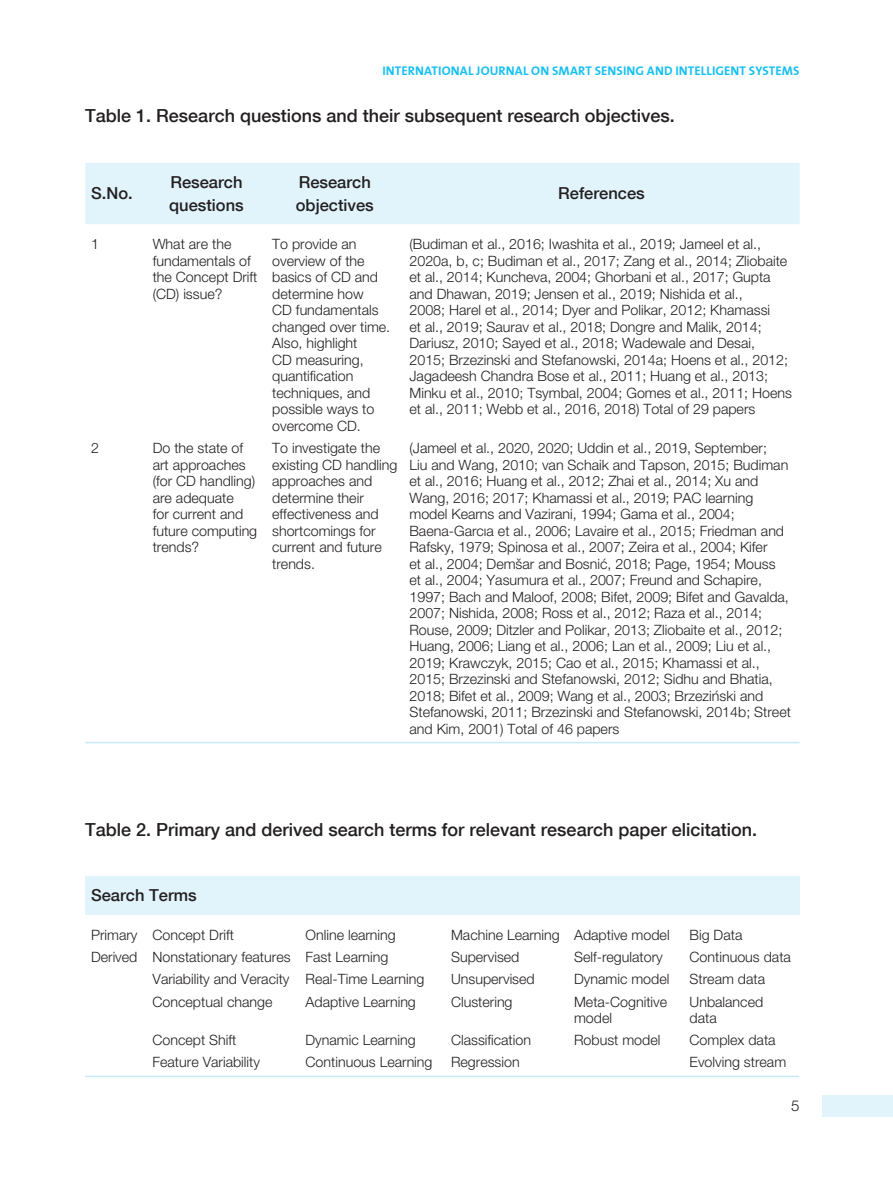
<style>
.page{position:relative;width:893px;height:1178px;background:#fff}
.page>*{position:absolute;margin:0;border:0;box-sizing:border-box;transform-origin:0 0}
.pTableCaption{font:500 18px "Helvetica Neue LT Com";color:#231f20}
.pTableColumnHead{font:500 16.5px/22.5px "Helvetica Neue LT Com";color:#231f20}
.t1{font:300 15px "Helvetica Neue LT Pro";color:#231f20}
.pTableBody{font:300 14.25px/16.5px "Helvetica Neue LT Std";color:#231f20}
.t2{font:700 12.75px "The Mix Plain";letter-spacing:.005em;color:#15c0f2}
</style>
<div class="page">
<div style="left:823px;top:1095px;width:70px;height:21px;background:#e1f4fc"></div>
<div style="left:85px;top:163px;width:715px;height:61px;background:#e1f4fc"></div>
<hr style="left:85px;top:742px;width:62px;height:1px;background:#c6eafa">
<hr style="left:147px;top:742px;width:119px;height:1px;background:#c6eafa">
<hr style="left:266px;top:742px;width:137px;height:1px;background:#c6eafa">
<hr style="left:403px;top:742px;width:397px;height:1px;background:#c6eafa">
<div style="left:85px;top:876px;width:714px;height:39px;background:#e1f4fc"></div>
<hr style="left:85px;top:1075px;width:62px;height:2px;background:#c6eafa">
<hr style="left:147px;top:1075px;width:153px;height:2px;background:#c6eafa">
<hr style="left:300px;top:1075px;width:145px;height:2px;background:#c6eafa">
<hr style="left:445px;top:1075px;width:123px;height:2px;background:#c6eafa">
<hr style="left:568px;top:1075px;width:116px;height:2px;background:#c6eafa">
<hr style="left:684px;top:1075px;width:115px;height:2px;background:#c6eafa">
<p class="t2" style="left:382px;top:60px;width:419px">INTERNATIONAL JOURNAL ON SMART SENSING AND INTELLIGENT SYSTEMS</p>
<p class="pTableCaption" style="left:85px;top:105px;width:591px">Table 1. Research questions and their subsequent research objectives.</p>
<p class="pTableColumnHead" style="left:91px;top:182px;width:43px">S.No.</p>
<p class="pTableColumnHead" style="left:169px;top:171px;width:76px">Research questions</p>
<p class="pTableColumnHead" style="left:296px;top:171px;width:79px">Research objectives</p>
<p class="pTableColumnHead" style="left:558px;top:182px;width:88px">References</p>
<p class="pTableBody" style="left:91px;top:236px;width:9px">1</p>
<p class="pTableBody" style="left:153px;top:236px;width:106px">What are the fundamentals of the Concept Drift (CD) issue?</p>
<p class="pTableBody" style="left:272px;top:236px;width:120px">To provide an overview of the basics of CD and determine how<br>CD fundamentals changed over time.<br>Also, highlight<br>CD measuring, quantification techniques, and possible ways to overcome CD.</p>
<p class="pTableBody" style="left:409px;top:236px;width:384px">(Budiman et al., 2016; Iwashita et al., 2019; Jameel et al., 2020a, b, c; Budiman et al., 2017; Zang et al., 2014; Zliobaite et al., 2014; Kuncheva, 2004; Ghorbani et al., 2017; Gupta and Dhawan, 2019; Jensen et al., 2019; Nishida et al.,<br>2008; Harel et al., 2014; Dyer and Polikar, 2012; Khamassi<br>et al., 2019; Saurav et al., 2018; Dongre and Malik, 2014; Dariusz, 2010; Sayed et al., 2018; Wadewale and Desai, 2015; Brzezinski and Stefanowski, 2014a; Hoens et al., 2012; Jagadeesh Chandra Bose et al., 2011; Huang et al., 2013; Minku et al., 2010; Tsymbal, 2004; Gomes et al., 2011; Hoens et al., 2011; Webb et al., 2016, 2018) Total of 29 papers</p>
<p class="pTableBody" style="left:91px;top:439px;width:9px">2</p>
<p class="pTableBody" style="left:153px;top:439px;width:106px">Do the state of art approaches (for CD handling) are adequate<br>for current and future computing trends?</p>
<p class="pTableBody" style="left:272px;top:439px;width:127px">To investigate the existing CD handling approaches and determine their effectiveness and shortcomings for current and future trends.</p>
<p class="pTableBody" style="left:409px;top:439px;width:383px">(Jameel et al., 2020, 2020; Uddin et al., 2019, September;<br>Liu and Wang, 2010; van Schaik and Tapson, 2015; Budiman et al., 2016; Huang et al., 2012; Zhai et al., 2014; Xu and Wang, 2016; 2017; Khamassi et al., 2019; PAC learning model Kearns and Vazirani, 1994; Gama et al., 2004; Baena-Garcıa et al., 2006; Lavaire et al., 2015; Friedman and Rafsky, 1979; Spinosa et al., 2007; Zeira et al., 2004; Kifer<br>et al., 2004; Demšar and Bosni ´c, 2018; Page, 1954; Mouss<br>et al., 2004; Yasumura et al., 2007; Freund and Schapire, 1997; Bach and Maloof, 2008; Bifet, 2009; Bifet and Gavalda, 2007; Nishida, 2008; Ross et al., 2012; Raza et al., 2014; Rouse, 2009; Ditzler and Polikar, 2013; Zliobaite et al., 2012; Huang, 2006; Liang et al., 2006; Lan et al., 2009; Liu et al., 2019; Krawczyk, 2015; Cao et al., 2015; Khamassi et al., 2015; Brzezinski and Stefanowski, 2012; Sidhu and Bhatia, 2018; Bifet et al., 2009; Wang et al., 2003; Brzezin´ski and Stefanowski, 2011; Brzezinski and Stefanowski, 2014b; Street and Kim, 2001) Total of 46 papers</p>
<p class="pTableCaption" style="left:85px;top:818px;width:673px">Table 2. Primary and derived search terms for relevant research paper elicitation.</p>
<p class="pTableColumnHead" style="left:91px;top:884px;width:107px">Search Terms</p>
<p class="pTableBody" style="left:91px;top:926px;width:48px">Primary</p>
<p class="pTableBody" style="left:153px;top:926px;width:83px">Concept Drift</p>
<p class="pTableBody" style="left:306px;top:926px;width:92px">Online learning</p>
<p class="pTableBody" style="left:451px;top:926px;width:110px">Machine Learning</p>
<p class="pTableBody" style="left:574px;top:926px;width:97px">Adaptive model</p>
<p class="pTableBody" style="left:690px;top:926px;width:54px">Big Data</p>
<p class="pTableBody" style="left:91px;top:948px;width:48px">Derived</p>
<p class="pTableBody" style="left:153px;top:948px;width:140px">Nonstationary features</p>
<p class="pTableBody" style="left:306px;top:948px;width:84px">Fast Learning</p>
<p class="pTableBody" style="left:451px;top:948px;width:70px">Supervised</p>
<p class="pTableBody" style="left:574px;top:948px;width:90px">Self-regulatory</p>
<p class="pTableBody" style="left:690px;top:948px;width:103px">Continuous data</p>
<p class="pTableBody" style="left:153px;top:971px;width:138px">Variability and Veracity</p>
<p class="pTableBody" style="left:306px;top:971px;width:120px">Real-Time Learning</p>
<p class="pTableBody" style="left:451px;top:971px;width:85px">Unsupervised</p>
<p class="pTableBody" style="left:574px;top:971px;width:97px">Dynamic model</p>
<p class="pTableBody" style="left:690px;top:971px;width:77px">Stream data</p>
<p class="pTableBody" style="left:153px;top:993px;width:121px">Conceptual change</p>
<p class="pTableBody" style="left:306px;top:993px;width:112px">Adaptive Learning</p>
<p class="pTableBody" style="left:451px;top:993px;width:63px">Clustering</p>
<p class="pTableBody" style="left:574px;top:993px;width:95px">Meta-Cognitive model</p>
<p class="pTableBody" style="left:690px;top:993px;width:75px">Unbalanced data</p>
<p class="pTableBody" style="left:153px;top:1031px;width:85px">Concept Shift</p>
<p class="pTableBody" style="left:306px;top:1031px;width:112px">Dynamic Learning</p>
<p class="pTableBody" style="left:451px;top:1031px;width:81px">Classification</p>
<p class="pTableBody" style="left:574px;top:1031px;width:88px">Robust model</p>
<p class="pTableBody" style="left:690px;top:1031px;width:88px">Complex data</p>
<p class="pTableBody" style="left:153px;top:1054px;width:109px">Feature Variability</p>
<p class="pTableBody" style="left:306px;top:1054px;width:128px">Continuous Learning</p>
<p class="pTableBody" style="left:451px;top:1054px;width:70px">Regression</p>
<p class="pTableBody" style="left:690px;top:1054px;width:98px">Evolving stream</p>
<p class="t1" style="left:791px;top:1096px;width:10px">5</p>
</div>
